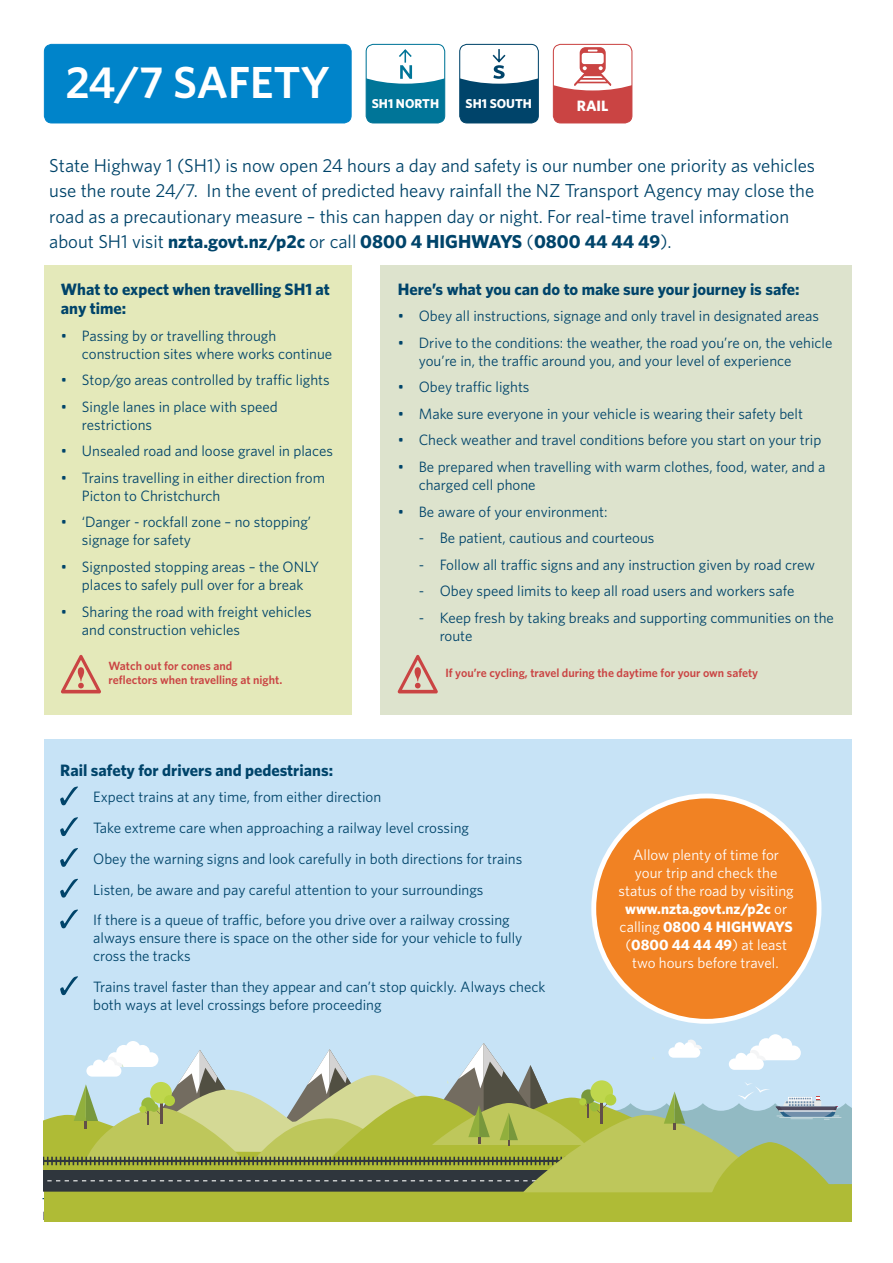
<style>
.page{position:relative;width:893px;height:1263px;background:#fff}
.page>*{position:absolute;margin:0;border:0;box-sizing:border-box;transform-origin:0 0}
.t1{font:600 45px "Whitney";color:#fff}
.t2{font:18.75px/25.5px "Whitney";color:#00446a}
.t3{font:700 16.5px/19.5px "Whitney";color:#00446a}
.t4{font:15px/18px "Whitney";color:#00446a}
.t5{font:15px/18px "Whitney";color:#fff;text-align:center}
.t6{font:700 15px "Whitney";color:#fff}
.t7{font:700 12.9px "Whitney";color:#fff}
.t8{font:600 12px/13.5px "Whitney";color:#ca4443}
.s1{font-weight:700}
</style>
<div class="page">
<hr style="left:43px;top:1198px;width:654px;height:1px;background:#00446a">
<div style="left:44px;top:44px;width:307px;height:79px;background:#0084ca;border-radius:7px"></div>
<div style="left:44px;top:44px;width:308px;height:79px;border:1px solid #0084ca;border-radius:7px"></div>
<div style="left:44px;top:739px;width:808px;height:473px;background:#c7e3f6"></div>
<div style="left:44px;top:1148px;width:808px;height:74px;background:#afbb36"></div>
<svg style="left:44px;top:1034px;width:808px;height:159px"></svg>
<div style="left:594px;top:796px;width:225px;height:225px;background:#f18223;border-radius:50%"></div>
<div style="left:591px;top:793px;width:230px;height:231px;border:5px solid #fff;border-radius:50%"></div>
<div style="left:366px;top:44px;width:79px;height:79px;background:#007598;border-radius:7px"></div>
<div style="left:366px;top:44px;width:79px;height:79px;border:1px solid #007598;border-radius:7px"></div>
<svg style="left:366px;top:44px;width:79px;height:40px;background:#dcecf1"></svg>
<div style="left:460px;top:44px;width:78px;height:79px;background:#00446a;border-radius:7px"></div>
<div style="left:459px;top:44px;width:80px;height:79px;border:1px solid #00446a;border-radius:7px"></div>
<svg style="left:460px;top:44px;width:78px;height:40px;background:#dfe8ec"></svg>
<div style="left:553px;top:44px;width:79px;height:79px;background:#ca4443;border-radius:7px"></div>
<div style="left:553px;top:44px;width:79px;height:79px;border:1px solid #ca4443;border-radius:7px"></div>
<svg style="left:553px;top:44px;width:79px;height:46px;background:#f3d5d5"></svg>
<div style="left:44px;top:265px;width:308px;height:449px;background:#e4e9ba"></div>
<div style="left:381px;top:265px;width:471px;height:449px;background:#dde3cd"></div>
<svg style="left:60px;top:786px;width:18px;height:19px"></svg>
<svg style="left:60px;top:817px;width:18px;height:19px"></svg>
<svg style="left:60px;top:848px;width:18px;height:19px"></svg>
<svg style="left:60px;top:879px;width:18px;height:18px"></svg>
<svg style="left:60px;top:909px;width:18px;height:19px"></svg>
<svg style="left:60px;top:976px;width:18px;height:19px"></svg>
<svg style="left:398px;top:655px;width:40px;height:38px"></svg>
<svg style="left:61px;top:655px;width:40px;height:38px"></svg>
<p class="t1" style="left:65px;top:53px;width:266px">24/7 SAFETY</p>
<p class="t7" style="left:372px;top:95px;width:69px">SH1 NORTH</p>
<p class="t7" style="left:466px;top:95px;width:68px">SH1 SOUTH</p>
<p class="t6" style="left:577px;top:96px;width:33px">RAIL</p>
<p class="t2" style="left:49px;top:152px;width:767px">State Highway 1 (SH1) is now open 24 hours a day and safety is our number one priority as vehicles use the route 24/7. In the event of predicted heavy rainfall the NZ Transport Agency may close the road as a precautionary measure – this can happen day or night. For real-time travel information about SH1 visit <span class="s1">nzta.govt.nz/p2c</span> or call <span class="s1">0800 4 HIGHWAYS</span> (<span class="s1">0800 44 44 49</span>).</p>
<p class="t3" style="left:61px;top:279px;width:270px">What to expect when travelling SH1 at any time:</p>
<p class="t4" style="left:82px;top:326px;width:252px;text-indent:-21px">• Passing by or travelling through construction sites where works continue</p>
<p class="t4" style="left:61px;top:371px;width:270px">• Stop/go areas controlled by traffic lights</p>
<p class="t4" style="left:82px;top:397px;width:197px;text-indent:-21px">• Single lanes in place with speed restrictions</p>
<p class="t4" style="left:61px;top:442px;width:274px">• Unsealed road and loose gravel in places</p>
<p class="t4" style="left:82px;top:468px;width:245px;text-indent:-21px">• Trains travelling in either direction from<br>Picton to Christchurch</p>
<p class="t4" style="left:82px;top:513px;width:231px;text-indent:-21px">• ‘Danger - rockfall zone – no stopping’ signage for safety</p>
<p class="t4" style="left:61px;top:557px;width:260px;text-align:center">• Signposted stopping areas – the ONLY places to safely pull over for a break</p>
<p class="t4" style="left:82px;top:602px;width:231px;text-indent:-21px">• Sharing the road with freight vehicles and construction vehicles</p>
<p class="t8" style="left:109px;top:659px;width:175px">Watch out for cones and reflectors when travelling at night.</p>
<p class="t3" style="left:398px;top:279px;width:403px">Here’s what you can do to make sure your journey is safe:</p>
<p class="t4" style="left:398px;top:307px;width:423px">• Obey all instructions, signage and only travel in designated areas</p>
<p class="t4" style="left:419px;top:333px;width:415px;text-indent:-21px">• Drive to the conditions: the weather, the road you’re on, the vehicle you’re in, the traffic around you, and your level of experience</p>
<p class="t4" style="left:398px;top:378px;width:133px">• Obey traffic lights</p>
<p class="t4" style="left:398px;top:404px;width:407px">• Make sure everyone in your vehicle is wearing their safety belt</p>
<p class="t4" style="left:398px;top:431px;width:425px">• Check weather and travel conditions before you start on your trip</p>
<p class="t4" style="left:419px;top:457px;width:408px;text-indent:-21px">• Be prepared when travelling with warm clothes, food, water, and a charged cell phone</p>
<p class="t4" style="left:398px;top:502px;width:211px">• Be aware of your environment:</p>
<p class="t4" style="left:419px;top:528px;width:237px">- Be patient, cautious and courteous</p>
<p class="t4" style="left:419px;top:555px;width:398px">- Follow all traffic signs and any instruction given by road crew</p>
<p class="t4" style="left:419px;top:581px;width:377px">- Obey speed limits to keep all road users and workers safe</p>
<p class="t4" style="left:440px;top:608px;width:396px;text-indent:-21px">- Keep fresh by taking breaks and supporting communities on the route</p>
<p class="t8" style="left:445px;top:665px;width:314px">If you’re cycling, travel during the daytime for your own safety</p>
<p class="t3" style="left:60px;top:760px;width:274px">Rail safety for drivers and pedestrians:</p>
<p class="t4" style="left:93px;top:781px;width:431px;line-height:30.8px">Expect trains at any time, from either direction<br>Take extreme care when approaching a railway level crossing<br>Obey the warning signs and look carefully in both directions for trains Listen, be aware and pay careful attention to your surroundings<br>If there is a queue of traffic, before you drive over a railway crossing</p>
<p class="t4" style="left:93px;top:929px;width:431px">always ensure there is space on the other side for your vehicle to fully cross the tracks</p>
<p class="t4" style="left:93px;top:977px;width:454px">Trains travel faster than they appear and can’t stop quickly. Always check both ways at level crossings before proceeding</p>
<p class="t5" style="left:619px;top:845px;width:177px">Allow plenty of time for your trip and check the status of the road by visiting <span class="s1">www.nzta.govt.nz/p2c</span> or calling <span class="s1">0800 4 HIGHWAYS </span>(<span class="s1">0800 44 44 49</span>) at least two hours before travel.</p>
</div>
